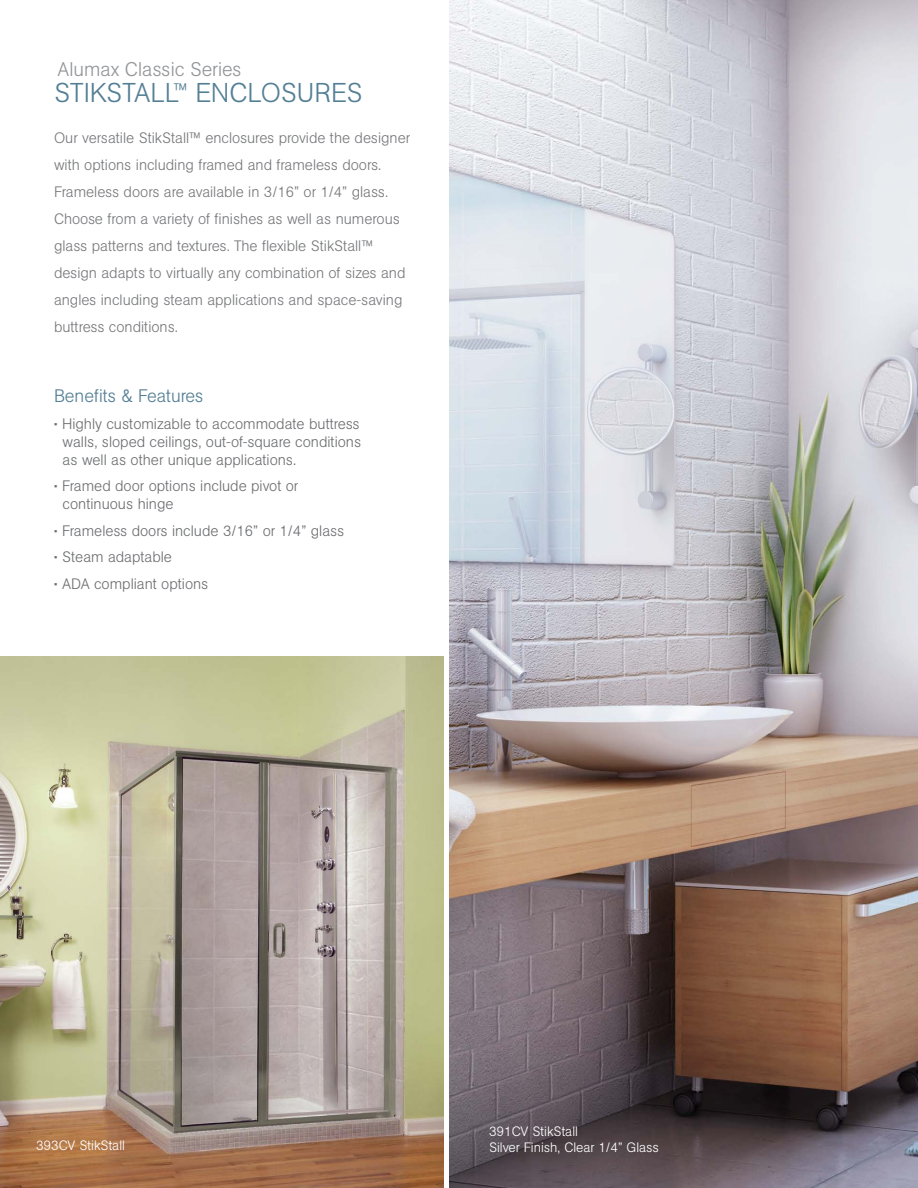
<style>
.page{position:relative;width:918px;height:1188px;background:#fff}
.page>*{position:absolute;margin:0;border:0;box-sizing:border-box;transform-origin:0 0}
.t1{font:300 27px "AG Book BQ";letter-spacing:-.01em;color:#537e94}
.t2{font:300 19.65px "AG Book BQ";color:#939598}
.t3{font:300 18px "AG Book BQ";color:#537e94}
.t4{font:300 15px/27px "AG Book BQ";color:#77787b}
.t5{font:300 15px/18px "AG Book BQ";color:#6d6e71;text-align:justify}
.t6{font:300 13.5px "AG Book BQ";color:#fff}
.s1{font-size:16.5px}
</style>
<div class="page">
<img style="left:449px;top:0;width:469px;height:1188px">
<img style="left:0;top:657px;width:444px;height:531px">
<p class="t2" style="left:58px;top:57px;width:186px">Alumax Classic Series</p>
<p class="t1" style="left:54px;top:76px;width:310px">STIKSTALL<sup>™</sup> ENCLOSURES</p>
<p class="t4" style="left:54px;top:125px;width:358px">Our versatile StikStall™ enclosures provide the designer with options including framed and frameless doors.<br>Frameless doors are available in 3/16” or 1/4” glass.<br>Choose from a variety of finishes as well as numerous glass patterns and textures. The flexible StikStall™ design adapts to virtually any combination of sizes and angles including steam applications and space-saving buttress conditions.</p>
<p class="t3" style="left:54px;top:385px;width:151px">Benefits &amp; Features</p>
<p class="t5" style="left:63px;top:414px;width:300px;text-indent:-9px"><span class="s1">•</span> Highly customizable to accommodate buttress walls, sloped ceilings, out-of-square conditions as well as other unique applications.</p>
<p class="t5" style="left:63px;top:477px;width:237px;text-indent:-9px"><span class="s1">•</span> Framed door options include pivot or continuous hinge</p>
<p class="t5" style="left:54px;top:521px;width:292px"><span class="s1">•</span> Frameless doors include 3/16” or 1/4” glass</p>
<p class="t5" style="left:54px;top:548px;width:120px"><span class="s1">•</span> Steam adaptable</p>
<p class="t5" style="left:54px;top:575px;width:156px"><span class="s1">•</span> ADA compliant options</p>
<p class="t6" style="left:489px;top:1123px;width:90px">391CV StikStall</p>
<p class="t6" style="left:36px;top:1137px;width:90px">393CV StikStall</p>
<p class="t6" style="left:489px;top:1139px;width:171px">Silver Finish, Clear 1/4” Glass</p>
</div>
